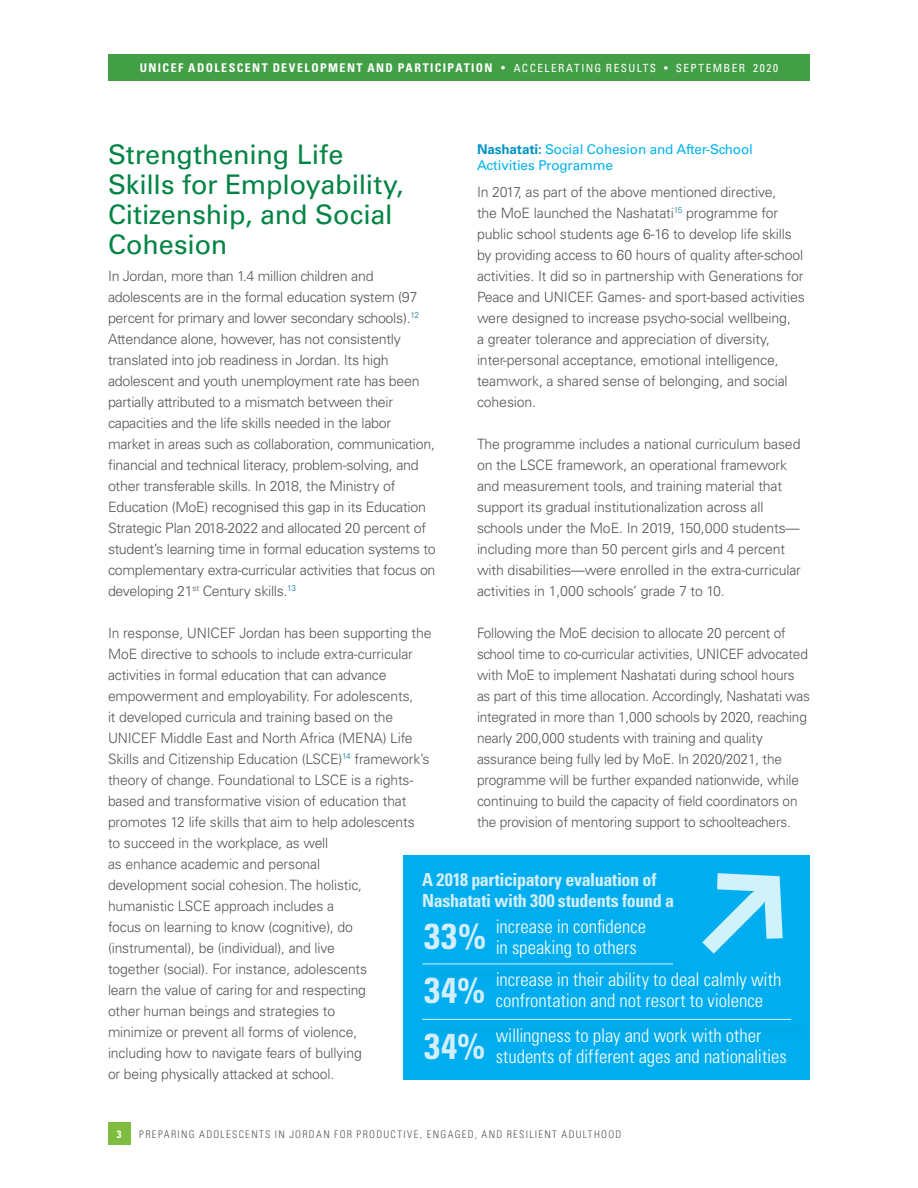
<style>
.page{position:relative;width:918px;height:1188px;background:#fff}
.page>*{position:absolute;margin:0;border:0;box-sizing:border-box;transform-origin:0 0}
.Callout_Quote{font:700 condensed 36px "Univers LT Std";color:#d4effb}
.Subhead_1{font:27px/30px "Univers LT Std";letter-spacing:-.005em;color:#038445}
.Callout_Quote-2{font:300 condensed 18.75px/21px "Univers LT Std";color:#fff}
.Callout_Quote-3{font:700 condensed 18px/21px "Univers LT Std";letter-spacing:-.015em;color:#d4effb}
.Text{font:300 14.25px/21px "Univers LT Std";letter-spacing:-.01em;color:#545557}
.Text-2{font:300 14.25px/21px "Univers LT Std";letter-spacing:-.01em;color:#545557;scale:.96 1}
.Subhead_3{font:13.5px/16.5px "Univers LT Std";letter-spacing:-.01em;color:#00b3ef}
.t1{font:700 condensed 12px "Univers LT Std";letter-spacing:.115em;color:#fff}
.t2{font:300 condensed 10.5px "Univers LT Std";letter-spacing:.125em;color:#545557}
.t3{font:700 condensed 10.5px "Univers LT Std";color:#fff}
.s1{font-weight:400}
.s2{font-weight:400;font-size:11.25px}
.s3{font-weight:700;color:#0093c5}
</style>
<div class="page">
<div style="left:108px;top:54px;width:702px;height:27px;background:#429f46"></div>
<div style="left:403px;top:856px;width:407px;height:224px;background:#00aeef"></div>
<div style="left:426px;top:966px;width:265px;height:17px;background:#00abeb"></div>
<hr style="left:422px;top:963px;width:251px;height:2px;background:#fff">
<div style="left:426px;top:1021px;width:383px;height:17px;background:#00abea"></div>
<hr style="left:422px;top:1019px;width:369px;height:1px;background:#fff">
<svg style="left:702px;top:873px;width:81px;height:81px"></svg>
<div style="left:108px;top:1123px;width:22px;height:22px;background:#7fbd41"></div>
<p class="t1" style="left:140px;top:60px;width:640px">UNICEF ADOLESCENT DEVELOPMENT AND PARTICIPATION <span class="s1">•</span> <span class="s2">ACCELERATING RESULTS • SEPTEMBER 2020</span></p>
<p class="Subhead_1" style="left:108px;top:139px;width:297px">Strengthening Life<br>Skills for Employability,<br>Citizenship, and Social<br>Cohesion</p>
<p class="Text" style="left:108px;top:265px;width:329px">In Jordan, more than 1.4 million children and adolescents are in the formal education system (97 percent for primary and lower secondary schools).<sup>12<br></sup>Attendance alone, however, has not consistently translated into job readiness in Jordan. Its high adolescent and youth unemployment rate has been partially attributed to a mismatch between their capacities and the life skills needed in the labor market in areas such as collaboration, communication, financial and technical literacy, problem-solving, and other transferable skills. In 2018, the Ministry of Education (MoE) recognised this gap in its Education Strategic Plan 2018-2022 and allocated 20 percent of student’s learning time in formal education systems to complementary extra-curricular activities that focus on developing 21<sup>st</sup> Century skills.<sup>13</sup></p>
<p class="Text" style="left:108px;top:622px;width:325px">In response, UNICEF Jordan has been supporting the MoE directive to schools to include extra-curricular activities in formal education that can advance empowerment and employability. For adolescents,<br>it developed curricula and training based on the UNICEF Middle East and North Africa (MENA) Life Skills and Citizenship Education (LSCE)<sup>14</sup> framework’s theory of change. Foundational to LSCE is a rights&shy;based and transformative vision of education that promotes 12 life skills that aim to help adolescents<br>to succeed in the workplace, as well<br>as enhance academic and personal<br>development social cohesion. The holistic, humanistic LSCE approach includes a<br>focus on learning to know (cognitive), do (instrumental), be (individual), and live<br>together (social). For instance, adolescents<br>learn the value of caring for and respecting<br>other human beings and strategies to<br>minimize or prevent all forms of violence,<br>including how to navigate fears of bullying<br>or being physically attacked at school.</p>
<p class="Subhead_3" style="left:477px;top:141px;width:277px"><span class="s3">Nashatati:</span> Social Cohesion and After-School<br>Activities Programme</p>
<p class="Text" style="left:477px;top:181px;width:329px">In 2017, as part of the above mentioned directive,<br>the MoE launched the Nashatati<sup>15</sup> programme for public school students age 6-16 to develop life skills by providing access to 60 hours of quality after-school activities. It did so in partnership with Generations for Peace and UNICEF. Games- and sport-based activities were designed to increase psycho-social wellbeing,<br>a greater tolerance and appreciation of diversity, inter-personal acceptance, emotional intelligence, teamwork, a shared sense of belonging, and social cohesion.</p>
<p class="Text" style="left:477px;top:433px;width:326px">The programme includes a national curriculum based on the LSCE framework, an operational framework and measurement tools, and training material that support its gradual institutionalization across all schools under the MoE. In 2019, 150,000 students— including more than 50 percent girls and 4 percent with disabilities—were enrolled in the extra-curricular activities in 1,000 schools’ grade 7 to 10.</p>
<p class="Text-2" style="left:477px;top:622px;width:348px">Following the MoE decision to allocate 20 percent of school time to co-curricular activities, UNICEF advocated with MoE to implement Nashatati during school hours as part of this time allocation. Accordingly, Nashatati was integrated in more than 1,000 schools by 2020, reaching nearly 200,000 students with training and quality assurance being fully led by MoE. In 2020/2021, the programme will be further expanded nationwide, while continuing to build the capacity of field coordinators on the provision of mentoring support to schoolteachers.</p>
<p class="Callout_Quote-3" style="left:422px;top:869px;width:253px">A 2018 participatory evaluation of<br>Nashatati with 300 students found a</p>
<p class="Callout_Quote-2" style="left:496px;top:916px;width:152px">increase in confidence in speaking to others</p>
<p class="Callout_Quote-2" style="left:496px;top:969px;width:287px">increase in their ability to deal calmly with confrontation and not resort to violence</p>
<p class="Callout_Quote-2" style="left:496px;top:1025px;width:293px">willingness to play and work with other students of different ages and nationalities</p>
<p class="Callout_Quote" style="left:424px;top:915px;width:63px">33%</p>
<p class="Callout_Quote" style="left:424px;top:968px;width:63px">34%</p>
<p class="Callout_Quote" style="left:424px;top:1024px;width:63px">34%</p>
<p class="t3" style="left:117px;top:1128px;width:6px">3</p>
<p class="t2" style="left:139px;top:1128px;width:483px">PREPARING ADOLESCENTS IN JORDAN FOR PRODUCTIVE, ENGAGED, AND RESILIENT ADULTHOOD</p>
</div>
